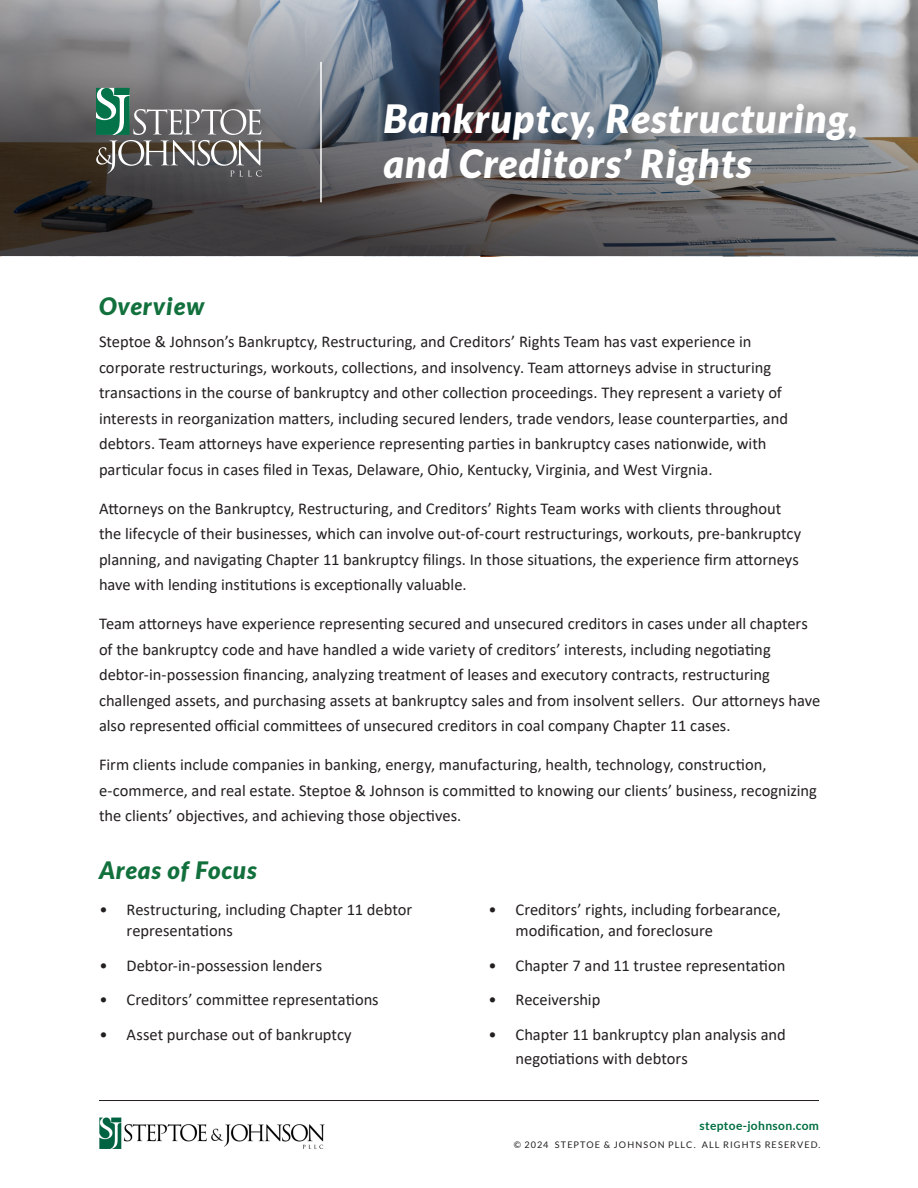
<style>
.page{position:relative;width:918px;height:1188px;background:#fff}
.page>*{position:absolute;margin:0;border:0;box-sizing:border-box;transform-origin:0 0}
.Headline_White{font:italic 900 39px/45px "Lato";letter-spacing:.03em;color:#fff}
.Overline{font:italic 900 24px "Lato";letter-spacing:.04em;color:#12703d}
.Bulleted_List{font:16.5px/25.5px "Calibri";color:#231f20}
.t1{font:700 12px "Lato";letter-spacing:.03em;color:#006e42}
.t2{font:9.15px "Lato";letter-spacing:.125em;color:#231f20}
</style>
<div class="page">
<hr style="left:99px;top:1100px;width:720px;height:1px;background:#231f20">
<img style="left:99px;top:1117px;width:226px;height:32px">
<svg style="left:0;top:0;width:918px;height:256px;background:#717478"></svg>
<hr style="left:320px;top:62px;width:2px;height:140px;background:#fff">
<svg style="left:96px;top:88px;width:167px;height:89px;background:#717874"></svg>
<p class="Headline_White" style="left:384px;top:97px;width:476px">Bankruptcy, Restructuring, and Creditors’ Rights</p>
<p class="Overline" style="left:99px;top:292px;width:107px">Overview</p>
<p class="Bulleted_List" style="left:99px;top:328px;width:691px">Steptoe &amp; Johnson’s Bankruptcy, Restructuring, and Creditors’ Rights Team has vast experience in corporate restructurings, workouts, collections, and insolvency. Team attorneys advise in structuring transactions in the course of bankruptcy and other collection proceedings. They represent a variety of interests in reorganization matters, including secured lenders, trade vendors, lease counterparties, and debtors. Team attorneys have experience representing parties in bankruptcy cases nationwide, with particular focus in cases filed in Texas, Delaware, Ohio, Kentucky, Virginia, and West Virgnia.</p>
<p class="Bulleted_List" style="left:99px;top:495px;width:704px">Attorneys on the Bankruptcy, Restructuring, and Creditors’ Rights Team works with clients throughout the lifecycle of their businesses, which can involve out-of-court restructurings, workouts, pre-bankruptcy planning, and navigating Chapter 11 bankruptcy filings. In those situations, the experience firm attorneys have with lending institutions is exceptionally valuable.</p>
<p class="Bulleted_List" style="left:99px;top:610px;width:723px">Team attorneys have experience representing secured and unsecured creditors in cases under all chapters of the bankruptcy code and have handled a wide variety of creditors’ interests, including negotiating debtor-in-possession financing, analyzing treatment of leases and executory contracts, restructuring challenged assets, and purchasing assets at bankruptcy sales and from insolvent sellers. Our attorneys have also represented official committees of unsecured creditors in coal company Chapter 11 cases.</p>
<p class="Bulleted_List" style="left:99px;top:751px;width:720px">Firm clients include companies in banking, energy, manufacturing, health, technology, construction, e-commerce, and real estate. Steptoe &amp; Johnson is committed to knowing our clients’ business, recognizing the clients’ objectives, and achieving those objectives.</p>
<p class="Overline" style="left:99px;top:856px;width:159px">Areas of Focus</p>
<p class="Bulleted_List" style="left:127px;top:899px;width:287px;line-height:21px;text-indent:-27px">• Restructuring, including Chapter 11 debtor representations</p>
<p class="Bulleted_List" style="left:100px;top:952px;width:224px">• Debtor-in-possession lenders</p>
<p class="Bulleted_List" style="left:100px;top:986px;width:281px">• Creditors’ committee representations</p>
<p class="Bulleted_List" style="left:100px;top:1021px;width:254px">• Asset purchase out of bankruptcy</p>
<p class="Bulleted_List" style="left:516px;top:899px;width:267px;line-height:21px;text-indent:-27px">• Creditors’ rights, including forbearance, modification, and foreclosure</p>
<p class="Bulleted_List" style="left:489px;top:952px;width:298px">• Chapter 7 and 11 trustee representation</p>
<p class="Bulleted_List" style="left:489px;top:986px;width:113px">• Receivership</p>
<p class="Bulleted_List" style="left:516px;top:1022px;width:272px;line-height:24px;text-indent:-27px">• Chapter 11 bankruptcy plan analysis and negotiations with debtors</p>
<p class="t1" style="left:700px;top:1119px;width:121px">steptoe-johnson.com</p>
<p class="t2" style="left:514px;top:1139px;width:308px">© 2024 STEPTOE &amp; JOHNSON PLLC. ALL RIGHTS RESERVED.</p>
</div>
